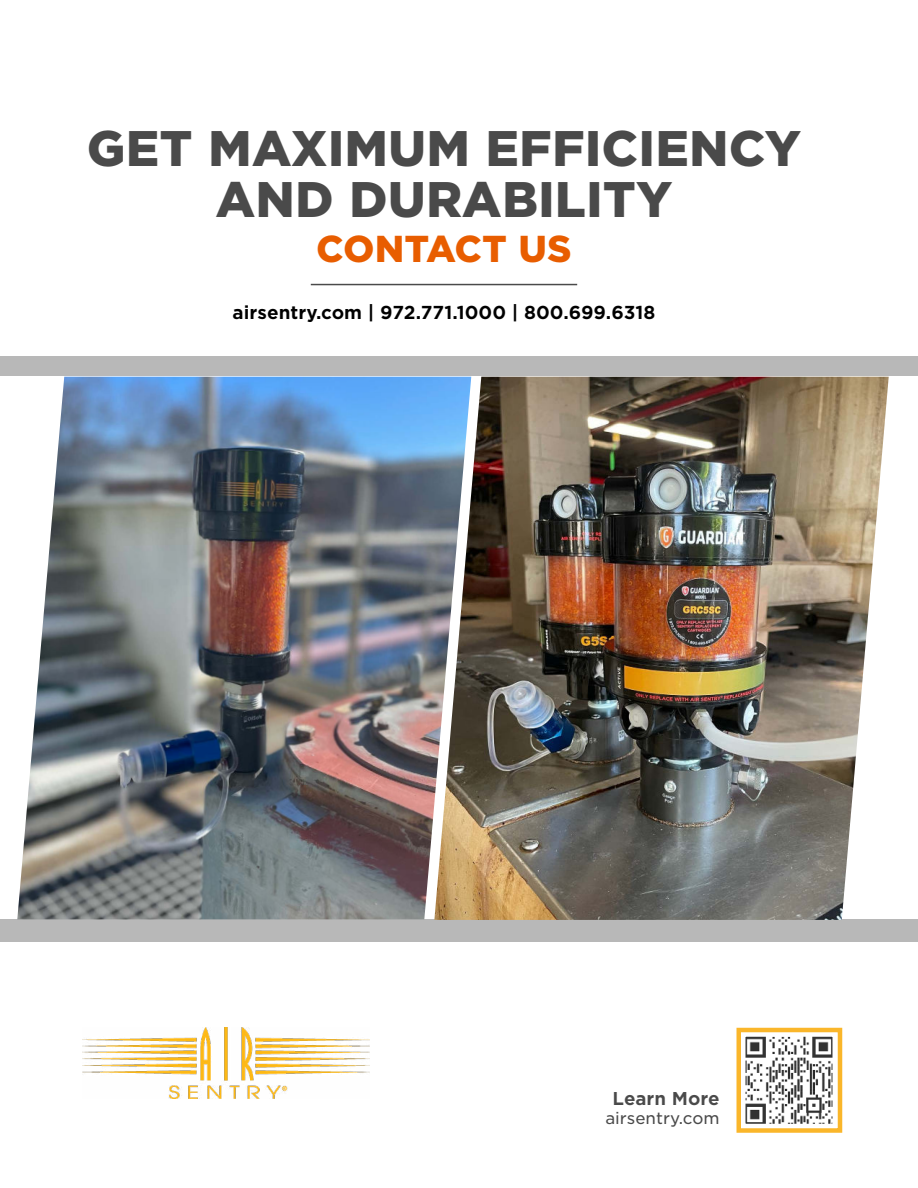
<style>
.page{position:relative;width:918px;height:1188px;background:#fff}
.page>*{position:absolute;margin:0;border:0;box-sizing:border-box;transform-origin:0 0}
.t1{font:900 48px/51.6px "Gotham S Sm";color:#4a4a4a;text-align:center}
.t2{font:900 36px "Gotham S Sm";color:#e85d00}
.t3{font:700 18px "Gotham S Sm";color:#000}
.t4{font:700 17.85px "Gotham S Sm";color:#4a4a4a}
.t5{font:16.2px "Gotham S Sm";color:#4a4a4a}
</style>
<div class="page">
<div style="left:0;top:356px;width:918px;height:586px;background:#b8b8b8"></div>
<div style="left:0;top:377px;width:918px;height:542px;background:#fff"></div>
<img style="left:747px;top:1038px;width:84px;height:84px">
<div style="left:738px;top:1029px;width:102px;height:102px;border:8px solid #fff"></div>
<hr style="left:311px;top:284px;width:266px;height:1px;background:#4a4a4a">
<div style="left:737px;top:1028px;width:105px;height:105px;border:5px solid #fab62a"></div>
<img style="left:82px;top:1028px;width:287px;height:71px">
<img style="left:17px;top:377px;width:417px;height:542px">
<img style="left:434px;top:377px;width:455px;height:543px">
<h1 class="t1" style="left:87px;top:126px;width:716px">GET MAXIMUM EFFICIENCY<br>AND DURABILITY</h1>
<h2 class="t2" style="left:316px;top:233px;width:257px">CONTACT US</h2>
<p class="t3" style="left:233px;top:304px;width:424px">airsentry.com | 972.771.1000 | 800.699.6318</p>
<p class="t4" style="left:613px;top:1090px;width:108px">Learn More</p>
<p class="t5" style="left:605px;top:1111px;width:116px">airsentry.com</p>
</div>
